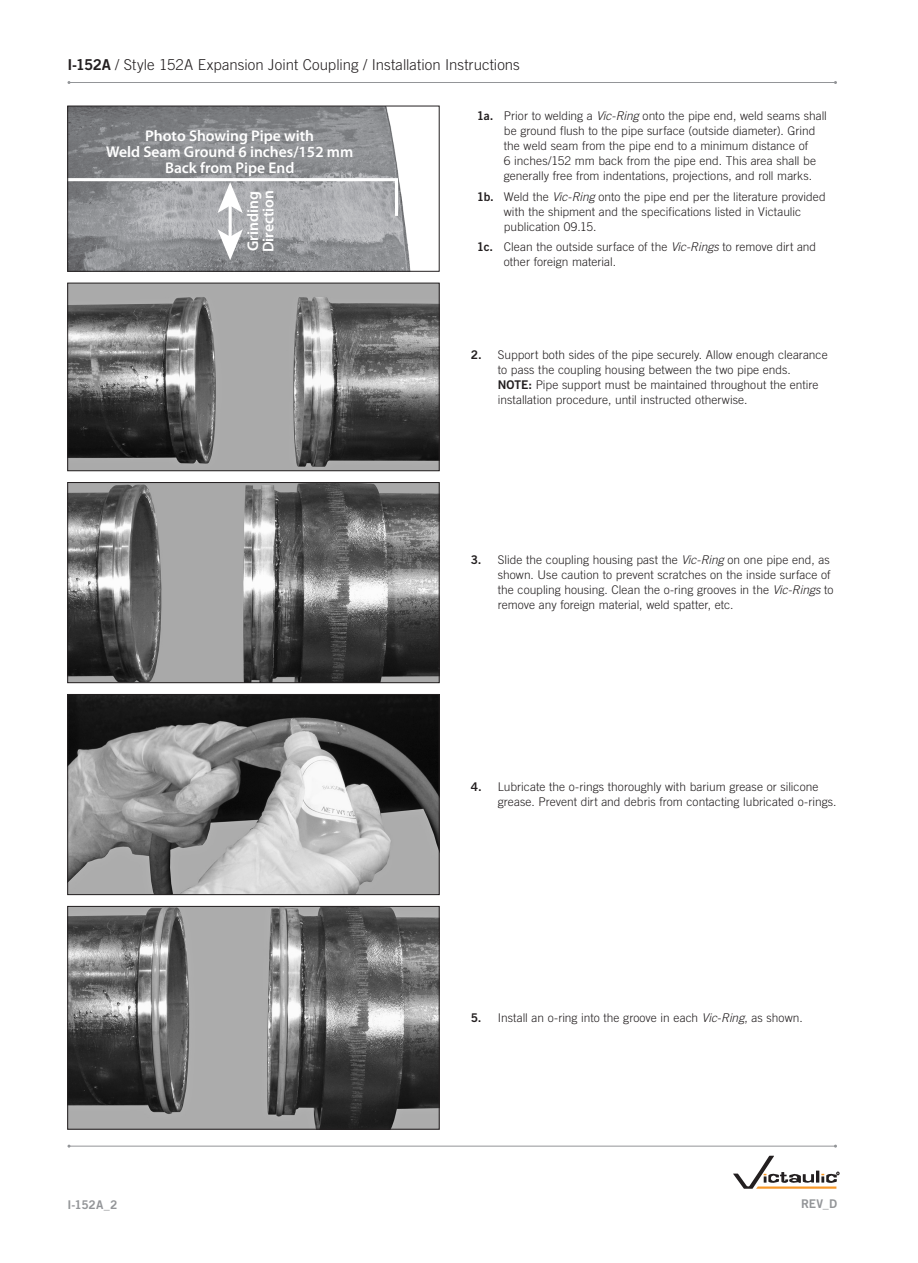
<style>
.page{position:relative;width:918px;height:1263px;background:#fff}
.page>*{position:absolute;margin:0;border:0;box-sizing:border-box;transform-origin:0 0}
.t1{font:600 15.6px/15.6px "Myriad Pro";color:#fff;text-align:center}
.t2{font:300 15px "Trade Gothic LT Std";letter-spacing:.005em;color:#231f20}
.Body_ind{font:300 12px/15px "Trade Gothic LT Std";color:#231f20}
.t3{font:12px "Trade Gothic LT Std Bd 2";letter-spacing:-.015em;color:#939598}
.s1{font-family:"Trade Gothic LT Std Bd 2";font-weight:400}
.s2{font-style:italic}
</style>
<div class="page">
<svg style="left:733px;top:1156px;width:106px;height:33px"></svg>
<hr style="left:69px;top:1146px;width:767px;height:1px;background:#939598">
<hr style="left:69px;top:82px;width:767px;height:1px;background:#939598">
<img style="left:70px;top:108px;width:341px;height:161px">
<hr style="left:68px;top:178px;width:330px;height:3px;background:#fff">
<hr style="left:395px;top:179px;width:3px;height:37px;background:#fff">
<hr style="left:229px;top:204px;width:3px;height:34px;background:#fff">
<svg style="left:217px;top:182px;width:26px;height:31px"></svg>
<svg style="left:217px;top:229px;width:26px;height:31px"></svg>
<div style="left:68px;top:106px;width:371px;height:165px;border:1px solid #231f20"></div>
<img style="left:70px;top:285px;width:367px;height:184px">
<div style="left:68px;top:283px;width:371px;height:188px;border:1px solid #231f20"></div>
<img style="left:70px;top:484px;width:367px;height:197px">
<div style="left:68px;top:482px;width:371px;height:201px;border:1px solid #231f20"></div>
<img style="left:70px;top:696px;width:367px;height:197px">
<div style="left:68px;top:694px;width:371px;height:201px;border:1px solid #231f20"></div>
<img style="left:70px;top:908px;width:367px;height:219px">
<div style="left:68px;top:906px;width:371px;height:223px;border:1px solid #231f20"></div>
<p class="t2" style="left:68px;top:56px;width:454px"><span class="s1">I-152A</span> / Style 152A Expansion Joint Coupling / Installation Instructions</p>
<p class="t1" style="left:106px;top:128px;width:249px">Photo Showing Pipe with<br>Weld Seam Ground 6 inches/152 mm<br>Back from Pipe End</p>
<p class="t1" style="left:245px;top:252px;width:64px;text-align:left;rotate:-90deg">Grinding<br>Direction</p>
<p class="Body_ind" style="left:504px;top:108px;width:325px;text-indent:-27px"><span class="s1">1a.</span> Prior to welding a <span class="s2">Vic-Ring</span> onto the pipe end, weld seams shall be ground flush to the pipe surface (outside diameter). Grind the weld seam from the pipe end to a minimum distance of<br>6 inches/152 mm back from the pipe end. This area shall be generally free from indentations, projections, and roll marks.</p>
<p class="Body_ind" style="left:504px;top:189px;width:323px;text-indent:-27px"><span class="s1">1b.</span> Weld the <span class="s2">Vic-Ring</span> onto the pipe end per the literature provided with the shipment and the specifications listed in Victaulic publication 09.15.</p>
<p class="Body_ind" style="left:504px;top:239px;width:314px;text-indent:-27px"><span class="s1">1c.</span> Clean the outside surface of the <span class="s2">Vic-Rings</span> to remove dirt and other foreign material.</p>
<p class="Body_ind" style="left:498px;top:347px;width:331px;text-indent:-27px"><span class="s1">2.</span> Support both sides of the pipe securely. Allow enough clearance to pass the coupling housing between the two pipe ends.<br><span class="s1">NOTE:</span> Pipe support must be maintained throughout the entire installation procedure, until instructed otherwise.</p>
<p class="Body_ind" style="left:498px;top:552px;width:337px;text-indent:-27px"><span class="s1">3.</span> Slide the coupling housing past the <span class="s2">Vic-Ring</span> on one pipe end, as shown. Use caution to prevent scratches on the inside surface of the coupling housing. Clean the o-ring grooves in the <span class="s2">Vic-Rings</span> to remove any foreign material, weld spatter, etc.</p>
<p class="Body_ind" style="left:498px;top:779px;width:340px;text-indent:-27px"><span class="s1">4.</span> Lubricate the o-rings thoroughly with barium grease or silicone grease. Prevent dirt and debris from contacting lubricated o-rings.</p>
<p class="Body_ind" style="left:471px;top:1010px;width:333px"><span class="s1">5.</span> Install an o-ring into the groove in each <span class="s2">Vic-Ring</span>, as shown.</p>
<p class="t3" style="left:68px;top:1197px;width:51px">I-152A_2</p>
<p class="t3" style="left:801px;top:1197px;width:37px">REV_D</p>
</div>
